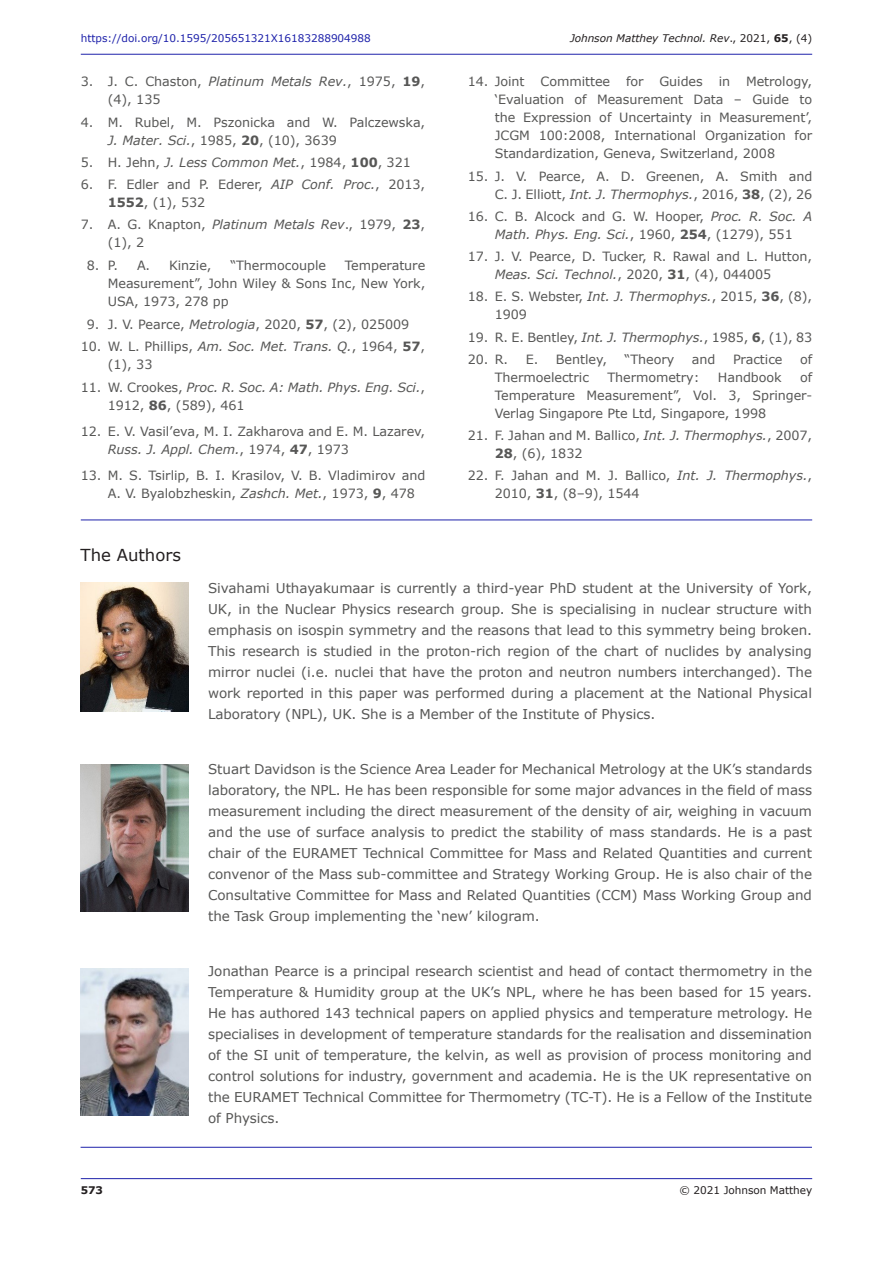
<style>
.page{position:relative;width:893px;height:1263px;background:#fff}
.page>*{position:absolute;margin:0;border:0;box-sizing:border-box;transform-origin:0 0}
.The_author_head_at_t{font:16.5px "Verdana";color:#231f20}
.Author_profile_at_th{font:13.5px/21px "Verdana";letter-spacing:-.005em;color:#575756;text-align:justify}
.t1{font:12.75px/18px "Verdana";letter-spacing:-.005em;color:#575756}
.t2{font:italic 12.75px/18px "Verdana";letter-spacing:-.005em;color:#575756}
.t3{font:10.5px "Verdana";letter-spacing:-.005em;color:#1e22aa}
.t4{font:italic 10.5px "Verdana";letter-spacing:-.005em;color:#231f20}
.t5{font:10.5px "Verdana";letter-spacing:-.005em;color:#231f20}
.t6{font:700 10.5px "Verdana";color:#231f20}
.s1{font-style:normal}
.s2{font-weight:700;font-style:normal}
.s3{font-style:italic}
.s4{font-weight:700}
</style>
<div class="page">
<hr style="left:81px;top:1178px;width:731px;height:1px;background:#1e22aa">
<hr style="left:81px;top:54px;width:731px;height:1px;background:#1e22aa">
<img style="left:81px;top:582px;width:108px;height:130px">
<img style="left:81px;top:764px;width:108px;height:147px">
<img style="left:81px;top:969px;width:108px;height:146px">
<hr style="left:81px;top:520px;width:731px;height:1px;background:#1e22aa">
<hr style="left:81px;top:1147px;width:731px;height:1px;background:#1e22aa">
<p class="t3" style="left:81px;top:31px;width:291px">https://doi.org/10.1595/205651321X16183288904988</p>
<p class="t4" style="left:570px;top:31px;width:244px">Johnson Matthey Technol. Rev<span class="s1">., 2021,</span> <span class="s2">65</span><span class="s1">, (4)</span></p>
<p class="t1" style="left:108px;top:73px;width:319px;text-indent:-27px">3. J. C. Chaston, <span class="s3">Platinum Metals Rev.</span>, 1975, <span class="s4">19</span>, (4), 135</p>
<p class="t1" style="left:108px;top:113px;width:319px;text-indent:-27px">4. M. Rubel, M. Pszonicka and W. Palczewska,<br><span class="s3">J. Mater. Sci.</span>, 1985, <span class="s4">20</span>, (10), 3639</p>
<p class="t1" style="left:81px;top:153px;width:332px">5. H. Jehn, <span class="s3">J. Less Common Met.</span>, 1984, <span class="s4">100</span>, 321</p>
<p class="t1" style="left:108px;top:175px;width:319px;text-indent:-27px">6. F. Edler and P. Ederer, <span class="s3">AIP Conf. Proc.</span>, 2013,<br><span class="s4">1552</span>, (1), 532</p>
<p class="t1" style="left:108px;top:216px;width:319px;text-indent:-27px">7. A. G. Knapton, <span class="s3">Platinum Metals Rev</span>., 1979, <span class="s4">23</span>, (1), 2</p>
<p class="t1" style="left:87px;top:256px;width:33px">8. P.</p>
<p class="t1" style="left:137px;top:256px;width:76px">A. Kinzie,</p>
<p class="t1" style="left:230px;top:256px;width:97px">“Thermocouple</p>
<p class="t1" style="left:495px;top:73px;width:319px;text-align:justify;text-indent:-27px">14. Joint Committee for Guides in Metrology, ‘Evaluation of Measurement Data – Guide to the Expression of Uncertainty in Measurement’, JCGM 100:2008, International Organization for Standardization, Geneva, Switzerland, 2008</p>
<p class="t1" style="left:468px;top:167px;width:346px;text-align:right">15. J. V. Pearce, A. D. Greenen, A. Smith and<br>C. J. Elliott, <span class="s3">Int. J. Thermophys.</span>, 2016, <span class="s4">38</span>, (2), 26</p>
<p class="t1" style="left:468px;top:207px;width:346px;text-align:center">16. C. B. Alcock and G. W. Hooper, <span class="s3">Proc. R. Soc. A<br>Math. Phys. Eng. Sci.</span>, 1960, <span class="s4">254</span>, (1279), 551</p>
<p class="t1" style="left:495px;top:247px;width:319px;text-indent:-27px">17. J. V. Pearce, D. Tucker, R. Rawal and L. Hutton,<br><span class="s3">Meas. Sci. Technol.</span>, 2020, <span class="s4">31</span>, (4), 044005</p>
<p class="t1" style="left:495px;top:288px;width:319px;text-indent:-27px">18. E. S. Webster, <span class="s3">Int. J. Thermophys.</span>, 2015, <span class="s4">36</span>, (8),<br>1909</p>
<p class="t1" style="left:468px;top:328px;width:346px">19. R. E. Bentley, <span class="s3">Int. J. Thermophys.</span>, 1985, <span class="s4">6</span>, (1), 83</p>
<p class="t1" style="left:468px;top:350px;width:42px">20. R.</p>
<p class="t1" style="left:526px;top:350px;width:83px">E. Bentley,</p>
<p class="t1" style="left:625px;top:350px;width:51px">“Theory</p>
<p class="t1" style="left:692px;top:350px;width:25px">and</p>
<p class="t1" style="left:733px;top:350px;width:51px">Practice</p>
<p class="t1" style="left:800px;top:350px;width:14px">of</p>
<p class="t1" style="left:495px;top:368px;width:96px">Thermoelectric</p>
<p class="t1" style="left:607px;top:368px;width:94px">Thermometry:</p>
<p class="t1" style="left:718px;top:368px;width:65px">Handbook</p>
<p class="t1" style="left:108px;top:256px;width:319px;text-align:justify;text-indent:237px">Temperature Measurement”, John Wiley &amp; Sons Inc, New York, USA, 1973, 278 pp</p>
<p class="t1" style="left:87px;top:315px;width:324px">9. J. V. Pearce, <span class="s3">Metrologia</span>, 2020, <span class="s4">57</span>, (2), 025009</p>
<p class="t1" style="left:108px;top:338px;width:319px;text-indent:-27px">10. W. L. Phillips, <span class="s3">Am. Soc. Met. Trans. Q.</span>, 1964, <span class="s4">57</span>, (1), 33</p>
<p class="t2" style="left:108px;top:379px;width:319px;text-indent:-27px"><span class="s1">11. W. Crookes,</span> Proc. R. Soc. A: Math. Phys. Eng. Sci.<span class="s1">,<br>1912,</span> <span class="s2">86</span><span class="s1">, (589), 461</span></p>
<p class="t1" style="left:108px;top:423px;width:319px;text-indent:-27px">12. E. V. Vasil’eva, M. I. Zakharova and E. M. Lazarev,<br><span class="s3">Russ. J. Appl. Chem.</span>, 1974, <span class="s4">47</span>, 1973</p>
<p class="t1" style="left:108px;top:467px;width:319px;text-indent:-27px">13. M. S. Tsirlip, B. I. Krasilov, V. B. Vladimirov and<br>A. V. Byalobzheskin, <span class="s3">Zashch. Met.</span>, 1973, <span class="s4">9</span>, 478</p>
<p class="t1" style="left:495px;top:368px;width:319px;text-align:justify;text-indent:305px">of Temperature Measurement”, Vol. 3, Springer-Verlag Singapore Pte Ltd, Singapore, 1998</p>
<p class="t1" style="left:495px;top:426px;width:319px;text-indent:-27px">21. F. Jahan and M. Ballico, <span class="s3">Int. J. Thermophys.</span>, 2007,<br><span class="s4">28</span>, (6), 1832</p>
<p class="t1" style="left:495px;top:467px;width:319px;text-indent:-27px">22. F. Jahan and M. J. Ballico, <span class="s3">Int. J. Thermophys.</span>,<br>2010, <span class="s4">31</span>, (8–9), 1544</p>
<p class="The_author_head_at_t" style="left:81px;top:544px;width:102px">The Authors</p>
<p class="Author_profile_at_th" style="left:208px;top:577px;width:605px">Sivahami Uthayakumaar is currently a third-year PhD student at the University of York, UK, in the Nuclear Physics research group. She is specialising in nuclear structure with emphasis on isospin symmetry and the reasons that lead to this symmetry being broken.<br>This research is studied in the proton-rich region of the chart of nuclides by analysing mirror nuclei (i.e. nuclei that have the proton and neutron numbers interchanged). The work reported in this paper was performed during a placement at the National Physical Laboratory (NPL), UK. She is a Member of the Institute of Physics.</p>
<p class="Author_profile_at_th" style="left:208px;top:758px;width:605px">Stuart Davidson is the Science Area Leader for Mechanical Metrology at the UK’s standards laboratory, the NPL. He has been responsible for some major advances in the field of mass measurement including the direct measurement of the density of air, weighing in vacuum and the use of surface analysis to predict the stability of mass standards. He is a past chair of the EURAMET Technical Committee for Mass and Related Quantities and current convenor of the Mass sub-committee and Strategy Working Group. He is also chair of the Consultative Committee for Mass and Related Quantities (CCM) Mass Working Group and the Task Group implementing the ‘new’ kilogram.</p>
<p class="Author_profile_at_th" style="left:208px;top:960px;width:605px">Jonathan Pearce is a principal research scientist and head of contact thermometry in the Temperature &amp; Humidity group at the UK’s NPL, where he has been based for 15 years.<br>He has authored 143 technical papers on applied physics and temperature metrology. He specialises in development of temperature standards for the realisation and dissemination of the SI unit of temperature, the kelvin, as well as provision of process monitoring and control solutions for industry, government and academia. He is the UK representative on the EURAMET Technical Committee for Thermometry (TC-T). He is a Fellow of the Institute of Physics.</p>
<p class="t6" style="left:81px;top:1183px;width:24px">573</p>
<p class="t5" style="left:679px;top:1183px;width:134px">© 2021 Johnson Matthey</p>
</div>
